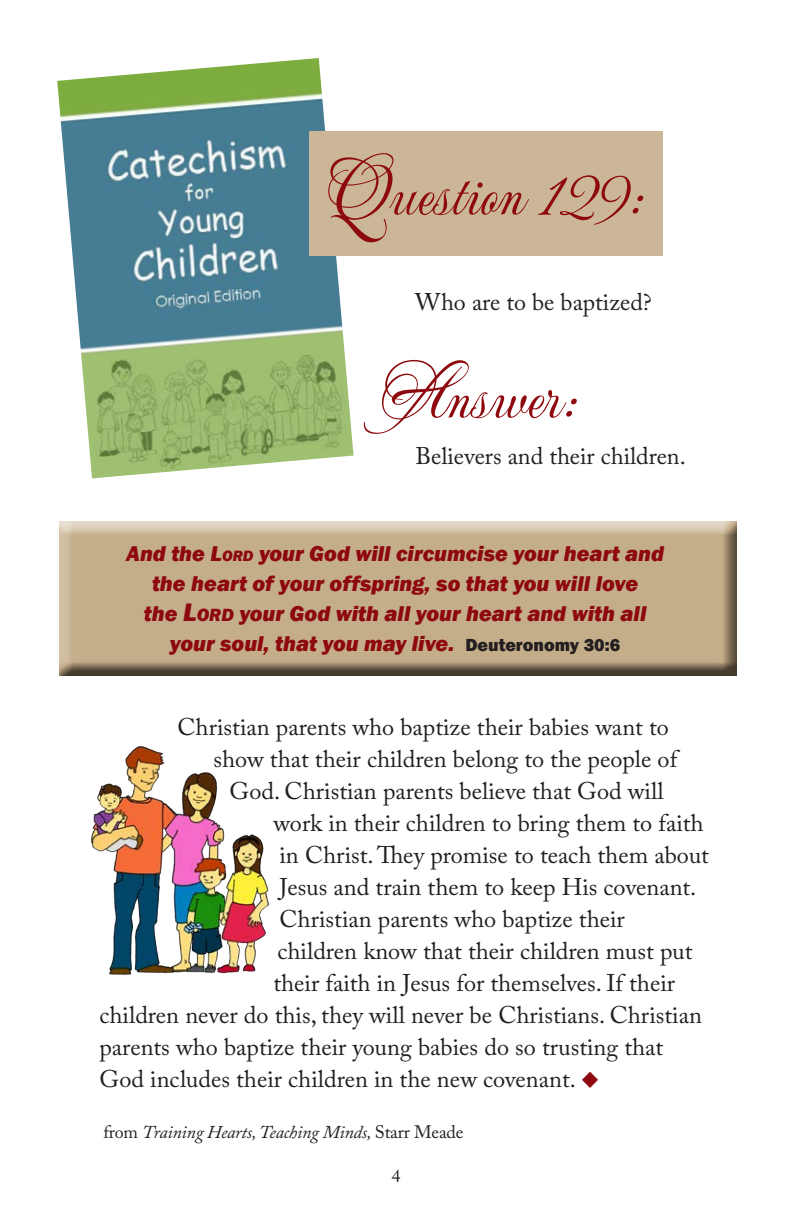
<style>
.page{position:relative;width:792px;height:1224px;background:#fff}
.page>*{position:absolute;margin:0;border:0;box-sizing:border-box;transform-origin:0 0}
.t1{font:72px "Mea Culpa";color:#8d090d}
.t2{font:24px "Adobe Caslon Pro";color:#231f20}
.t3{font:italic 800 22px/30px "Franklin Gothic";color:#8d090d;text-align:center}
.t4{font:italic 18px "Adobe Caslon Pro";letter-spacing:-.01em;color:#231f20}
.t5{font:18px "Adobe Caslon Pro";color:#231f20}
.s1{font-style:inherit}
.s2{font-size:15.4px}
.s3{font-size:26px}
.s4{font-size:18.2px}
.s5{font-style:normal;font-size:18px;color:#231f20}
.s6{color:#8d090d}
.s7{font-style:normal}
</style>
<div class="page">
<img style="left:57px;top:58px;width:297px;height:420px">
<div style="left:309px;top:131px;width:354px;height:124px;background:#cbb698"></div>
<div style="left:52px;top:521px;width:686px;height:156px;background:#231f20;opacity:.75"></div>
<img style="left:91px;top:746px;width:178px;height:229px">
<p class="t1" style="left:327px;top:147px;width:319px">Question 129:</p>
<p class="t2" style="left:415px;top:288px;width:238px">Who are to be baptized?</p>
<p class="t1" style="left:379px;top:351px;width:200px">Answer:</p>
<p class="t2" style="left:415px;top:442px;width:272px">Believers and their children.</p>
<p class="t3" style="left:126px;top:538px;width:539px">And the <span class="s1">L</span><span class="s2">ORD</span> your God will circumcise your heart and the heart of your offspring, so that you will love<br>the <span class="s3">L</span><span class="s4">ORD</span> your God with all your heart and with all your soul, that you may live. <span class="s5">Deuteronomy 30:6</span></p>
<p class="t2" style="left:178px;top:712px;width:493px">Christian parents who baptize their babies want to</p>
<p class="t2" style="left:214px;top:744px;width:468px">show that their children belong to the people of</p>
<p class="t2" style="left:230px;top:776px;width:436px">God. Christian parents believe that God will</p>
<p class="t2" style="left:274px;top:808px;width:432px">work in their children to bring them to faith</p>
<p class="t2" style="left:280px;top:840px;width:431px">in Christ. They promise to teach them about</p>
<p class="t2" style="left:280px;top:872px;width:418px">Jesus and train them to keep His covenant.</p>
<p class="t2" style="left:280px;top:904px;width:347px">Christian parents who baptize their</p>
<p class="t2" style="left:278px;top:936px;width:417px">children know that their children must put</p>
<p class="t2" style="left:274px;top:968px;width:403px">their faith in Jesus for themselves. If their</p>
<p class="t2" style="left:100px;top:1000px;width:604px">children never do this, they will never be Christians. Christian</p>
<p class="t2" style="left:100px;top:1032px;width:565px">parents who baptize their young babies do so trusting that</p>
<p class="t2" style="left:100px;top:1064px;width:502px">God includes their children in the new covenant. <span class="s6">◆</span></p>
<p class="t4" style="left:104px;top:1121px;width:361px"><span class="s7">from</span> Training Hearts, Teaching Minds, <span class="s7">Starr Meade</span></p>
<p class="t5" style="left:392px;top:1166px;width:10px">4</p>
</div>
